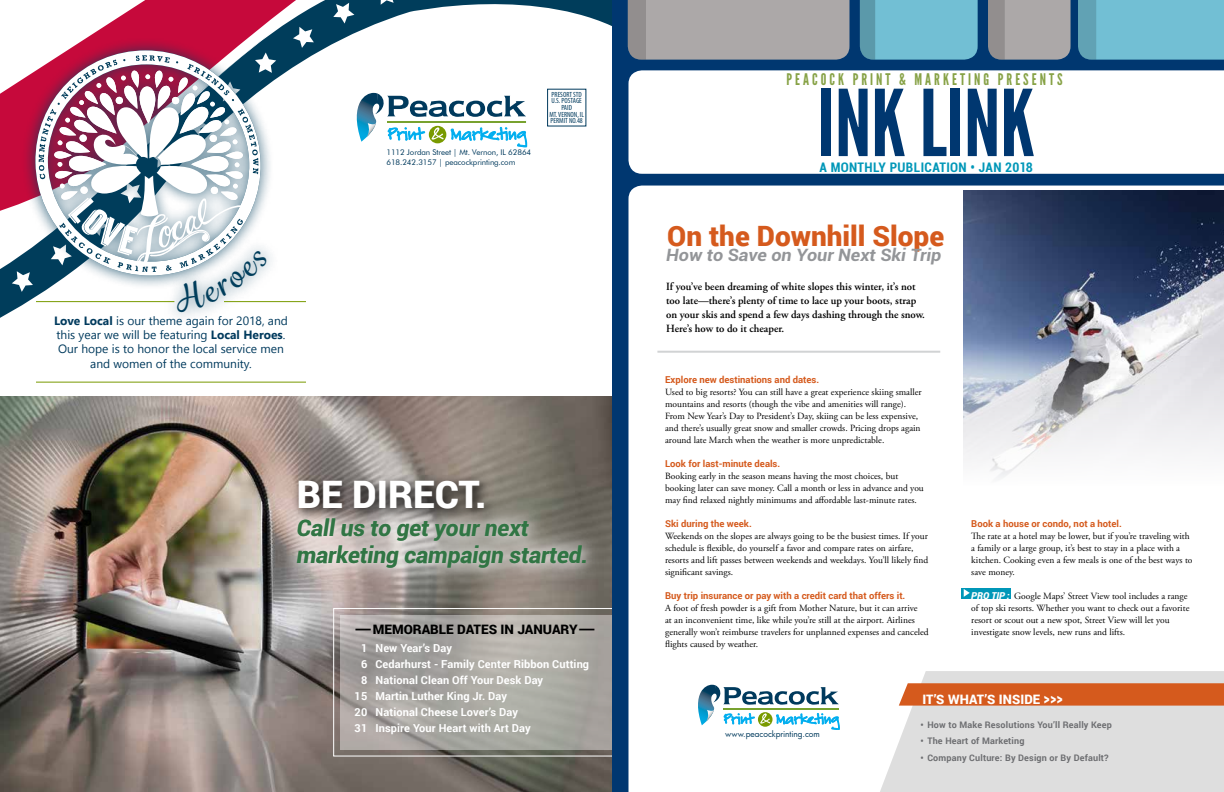
<style>
.page{position:relative;width:1224px;height:792px;background:#fff}
.page>*{position:absolute;margin:0;border:0;box-sizing:border-box;transform-origin:0 0}
.t1{font:91.7px "League Gothic";color:#003770}
.t2{font:900 37.9px "Roboto";color:#fff}
.t3{font:900 28px "Roboto";color:#d55a1d}
.t4{font:italic 700 22.5px/26.8px "Roboto";color:#317544}
.t5{font:italic 700 17px "Roboto";color:#939598;scale:1.06 1}
.t6{font:16px "League Gothic";letter-spacing:.19em;color:#87a246}
.t7{font:700 condensed 13.2px "Roboto";letter-spacing:.03em;color:#0097b8}
.t8{font:900 13px "Roboto";color:#000;scale:1.8 1}
.t9{font:900 13px "Roboto";letter-spacing:.01em;color:#fff}
.t10{font:12px/14.4px "Gadugi";color:#003a5d;text-align:center}
.t11{font:600 11px/14px "Adobe Garamond Pro";color:#000}
.t12{font:700 11px "Roboto";letter-spacing:.01em;color:#fff}
.t13{font:9.5px/12px "Adobe Garamond Pro";color:#000}
.t14{font:700 9.5px "Roboto";color:#d55a1d}
.t15{font:700 9px "Roboto";letter-spacing:.02em;color:#6d6e71}
.t16{font:8.2px "Futura";color:#003a5d}
.t17{font:7.9px/9.5px "Futura BT";letter-spacing:-.01em;color:#003a5d}
.t18{font:7.7px/9.1px "Futura BT";color:#003a5d}
.t19{font:condensed 7.5px/6.5px "Myriad Pro";color:#003a5d;text-align:center}
.s1{color:#00a8e1}
.s2{font-weight:700}
.s3{font-family:"Roboto";font-weight:900;font-style:italic;color:#fff}
.s4{font-size:16px}
</style>
<div class="page">
<svg style="left:580px;top:0;width:33px;height:373px"></svg>
<svg style="left:0;top:0;width:580px;height:318px"></svg>
<svg style="left:12px;top:271px;width:21px;height:21px"></svg>
<svg style="left:293px;top:27px;width:21px;height:21px"></svg>
<svg style="left:333px;top:3px;width:21px;height:21px"></svg>
<svg style="left:381px;top:0;width:13px;height:5px"></svg>
<div style="left:22px;top:37px;width:253px;height:252px;background:#003d5b;opacity:.75"></div>
<svg style="left:33px;top:50px;width:230px;height:226px"></svg>
<div style="left:163px;top:237px;width:117px;height:89px;background:#fff"></div>
<img style="left:0;top:396px;width:613px;height:396px">
<div style="left:333px;top:608px;width:285px;height:149px;border:1px solid #fff"></div>
<svg style="left:340px;top:615px;width:273px;height:135px;background:#aaa7a2"></svg>
<div style="left:613px;top:0;width:611px;height:792px;background:#003770"></div>
<div style="left:628px;top:186px;width:596px;height:606px;background:#fff"></div>
<svg style="left:874px;top:671px;width:350px;height:121px;background:#e0e0e0"></svg>
<div style="left:628px;top:70px;width:596px;height:104px;background:#fff"></div>
<svg style="left:628px;top:0;width:222px;height:60px;background:#a7a4a5"></svg>
<svg style="left:988px;top:0;width:83px;height:60px;background:#a29fa1"></svg>
<svg style="left:1078px;top:0;width:146px;height:60px;background:#6eb9ce"></svg>
<svg style="left:860px;top:0;width:118px;height:60px;background:#6cb7cc"></svg>
<svg style="left:899px;top:683px;width:325px;height:23px;background:#d55f25"></svg>
<hr style="left:657px;top:351px;width:283px;height:2px;background:#d1d3d4">
<svg style="left:291px;top:474px;width:207px;height:23px;background:#716a65"></svg>
<svg style="left:275px;top:497px;width:330px;height:93px;background:#a09a94"></svg>
<img style="left:964px;top:190px;width:260px;height:296px">
<div style="left:961px;top:588px;width:50px;height:10px;background:#0097b8"></div>
<svg style="left:964px;top:589px;width:6px;height:8px"></svg>
<svg style="left:696px;top:685px;width:144px;height:45px;background:#afced3"></svg>
<hr style="left:36px;top:301px;width:138px;height:1px;background:#799a00">
<hr style="left:224px;top:301px;width:82px;height:1px;background:#799a00">
<hr style="left:36px;top:382px;width:270px;height:1px;background:#799a00">
<svg style="left:355px;top:93px;width:172px;height:55px"></svg>
<svg style="left:51px;top:53px;width:225px;height:261px"></svg>
<p class="t17" style="left:386px;top:148px;width:146px">1112 Jordan Street | Mt. Vernon, IL 62864<br>618.242.3157 | peacockprinting.com</p>
<p class="t18" style="left:388px;top:148px;width:141px">1112 Jordan Street, Mt. Vernon, IL 62864<br>618-242-3157 <span class="s1">P</span> | 618-242-3177 <span class="s1">F</span></p>
<p class="t19" style="left:549px;top:91px;width:36px">PRESORT STD<br>U.S. POSTAGE<br>PAID<br>MT. VERNON, IL<br>PERMIT NO.48</p>
<p class="t10" style="left:54px;top:313px;width:235px"><span class="s2">Love Local</span> is our theme again for 2018, and this year we will be featuring <span class="s2">Local Heroes</span>.<br>Our hope is to honor the local service men and women of the community.</p>
<h2 class="t2" style="left:297px;top:468px;width:191px">BE DIRECT.</h2>
<h3 class="t4" style="left:297px;top:514px;width:293px">Call us to get your next marketing campaign started.</h3>
<h3 class="t8" style="left:354px;top:620px;width:136px">—MEMORABLE DATES IN JANUARY—</h3>
<p class="t12" style="left:361px;top:641px;width:92px">1 New Year’s Day</p>
<p class="t12" style="left:361px;top:657px;width:230px">6 Cedarhurst - Family Center Ribbon Cutting</p>
<p class="t12" style="left:361px;top:673px;width:184px">8 National Clean Off Your Desk Day</p>
<p class="t12" style="left:355px;top:689px;width:154px">15 Martin Luther King Jr. Day</p>
<p class="t12" style="left:355px;top:705px;width:165px">20 National Cheese Lover’s Day</p>
<p class="t12" style="left:355px;top:721px;width:178px">31 Inspire Your Heart with Art Day</p>
<h3 class="t6" style="left:787px;top:70px;width:278px">PEACOCK PRINT &amp; MARKETING PRESENTS</h3>
<h1 class="t1" style="left:818px;top:69px;width:218px">INK LINK</h1>
<h3 class="t7" style="left:820px;top:158px;width:215px">A MONTHLY PUBLICATION • JAN 2018</h3>
<h3 class="t3" style="left:667px;top:217px;width:278px">On the Downhill Slope</h3>
<h3 class="t5" style="left:666px;top:243px;width:261px">How to Save on Your Next Ski Trip</h3>
<p class="t11" style="left:666px;top:280px;width:260px">If you’ve been dreaming of white slopes this winter, it’s not too late—there’s plenty of time to lace up your boots, strap on your skis and spend a few days dashing through the snow.<br>Here’s how to do it cheaper.</p>
<p class="t14" style="left:665px;top:373px;width:156px">Explore new destinations and dates.</p>
<p class="t13" style="left:665px;top:386px;width:258px">Used to big resorts? You can still have a great experience skiing smaller mountains and resorts (though the vibe and amenities will range).<br>From New Year’s Day to President’s Day, skiing can be less expensive, and there’s usually great snow and smaller crowds. Pricing drops again around late March when the weather is more unpredictable.</p>
<p class="t14" style="left:665px;top:457px;width:117px">Look for last-minute deals.</p>
<p class="t13" style="left:665px;top:470px;width:260px">Booking early in the season means having the most choices, but booking later can save money. Call a month or less in advance and you may find relaxed nightly minimums and affordable last-minute rates.</p>
<p class="t14" style="left:665px;top:517px;width:88px">Ski during the week.</p>
<p class="t13" style="left:665px;top:530px;width:265px">Weekends on the slopes are always going to be the busiest times. If your schedule is flexible, do yourself a favor and compare rates on airfare, resorts and lift passes between weekends and weekdays. You’ll likely find significant savings.</p>
<p class="t14" style="left:665px;top:589px;width:242px">Buy trip insurance or pay with a credit card that offers it.</p>
<p class="t13" style="left:665px;top:602px;width:265px">A foot of fresh powder is a gift from Mother Nature, but it can arrive<br>at an inconvenient time, like while you’re still at the airport. Airlines generally won’t reimburse travelers for unplanned expenses and canceled flights caused by weather.</p>
<p class="t14" style="left:971px;top:517px;width:152px">Book a house or condo, not a hotel.</p>
<p class="t13" style="left:971px;top:531px;width:223px">The rate at a hotel may be lower, but if you’re traveling with a family or a large group, it’s best to stay in a place with a kitchen. Cooking even a few meals is one of the best ways to save money.</p>
<p class="t13" style="left:971px;top:591px;width:220px"><span class="s3">PRO TIP :</span> Google Maps’ Street View tool includes a range of top ski resorts. Whether you want to check out a favorite resort or scout out a new spot, Street View will let you investigate snow levels, new runs and lifts.</p>
<p class="t16" style="left:725px;top:728px;width:96px">www.peacockprinting.com</p>
<h3 class="t9" style="left:922px;top:690px;width:142px">IT’S WHAT’S INSIDE <span class="s4">&gt;&gt;&gt;</span></h3>
<p class="t15" style="left:920px;top:718px;width:193px">• How to Make Resolutions You’ll Really Keep</p>
<p class="t15" style="left:920px;top:735px;width:106px">• The Heart of Marketing</p>
<p class="t15" style="left:920px;top:751px;width:190px">• Company Culture: By Design or By Default?</p>
</div>
